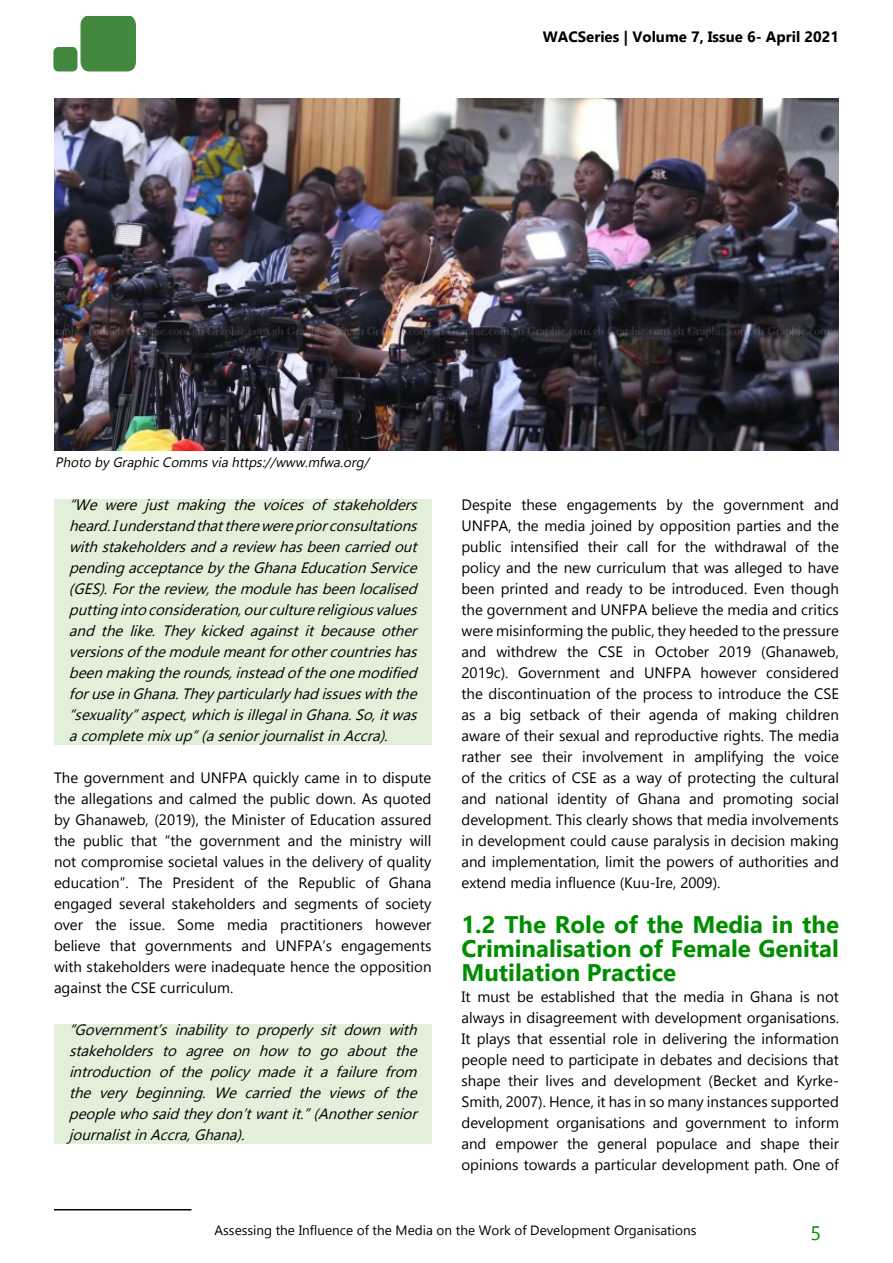
<style>
.page{position:relative;width:893px;height:1263px;background:#fff}
.page>*{position:absolute;margin:0;border:0;box-sizing:border-box;transform-origin:0 0}
.t1{font:700 24px/24px "Gadugi";color:#008e00;text-align:justify}
.t2{font:19.5px "Gadugi";color:#008e00}
.t3{font:15px/21px "Gadugi";color:#000;text-align:justify}
.t4{font:italic 15px/21px "Gadugi";color:#000;text-align:justify}
.t5{font:700 15px "Gadugi";color:#000}
.t6{font:13.5px "Gadugi";color:#000}
.t7{font:italic 13.5px "Gadugi";color:#000}
</style>
<div class="page">
<img style="left:53px;top:16px;width:82px;height:56px">
<hr style="left:54px;top:1209px;width:137px;height:1px;background:#000">
<div style="left:54px;top:499px;width:377px;height:245px;background:#e2efd9"></div>
<div style="left:54px;top:1024px;width:377px;height:119px;background:#e2efd9"></div>
<img style="left:54px;top:99px;width:785px;height:351px">
<p class="t5" style="left:543px;top:28px;width:298px">WACSeries | Volume 7, Issue 6- April 2021</p>
<p class="t7" style="left:55px;top:454px;width:315px">Photo by Graphic Comms via https://www.mfwa.org/</p>
<p class="t4" style="left:69px;top:494px;width:354px">“We were just making the voices of stakeholders heard.Iunderstandthattherewerepriorconsultations withstakeholdersandareview hasbeencarriedout pendingacceptanceby theGhanaEducationService (GES).Forthereview,themodulehasbeenlocalised puttingintoconsideration,ourculturereligiousvalues and the like. They kicked against it because other versionsofthemodulemeantforothercountrieshas beenmakingtherounds,insteadoftheonemodified foruseinGhana.They particularly hadissueswiththe “sexuality ”aspect,whichisillegalinGhana.So,itwas acompletemixup”(aseniorjournalistinAccra).</p>
<p class="t3" style="left:54px;top:767px;width:379px">The government and UNFPA quickly came in to dispute the allegations and calmed the public down. As quoted by Ghanaweb, (2019), the Minister of Education assured the public that “the government and the ministry will not compromise societal values in the delivery of quality education”. The President of the Republic of Ghana engaged several stakeholders and segments of society over the issue. Some media practitioners however believe that governments and UNFPA’s engagements with stakeholders were inadequate hence the opposition against the CSE curriculum.</p>
<p class="t4" style="left:69px;top:1019px;width:354px">“Government’s inability to properly sit down with stakeholders to agree on how to go about the introduction of the policy made it a failure from the very beginning. We carried the views of the peoplewhosaidthey don’twantit.”(Anothersenior journalistinAccra,Ghana).</p>
<p class="t3" style="left:461px;top:494px;width:379px">Despite these engagements by the government and UNFPA, the media joined by opposition parties and the public intensified their call for the withdrawal of the policy and the new curriculum that was alleged to have been printed and ready to be introduced. Even though the government and UNFPA believe the media and critics were misinforming the public, they heeded to the pressure and withdrew the CSE in October 2019 (Ghanaweb, 2019c). Government and UNFPA however considered the discontinuation of the process to introduce the CSE as a big setback of their agenda of making children aware of their sexual and reproductive rights. The media rather see their involvement in amplifying the voice of the critics of CSE as a way of protecting the cultural and national identity of Ghana and promoting social development. This clearly shows that media involvements in development could cause paralysis in decision making and implementation, limit the powers of authorities and extend media influence (Kuu-Ire, 2009).</p>
<h1 class="t1" style="left:461px;top:912px;width:379px">1.2 The Role of the Media in the Criminalisation of Female Genital Mutilation Practice</h1>
<p class="t3" style="left:461px;top:986px;width:379px">It must be established that the media in Ghana is not always in disagreement with development organisations.<br>It plays that essential role in delivering the information people need to participate in debates and decisions that shape their lives and development (Becket and Kyrke-Smith, 2007). Hence, it has in so many instances supported development organisations and government to inform and empower the general populace and shape their opinions towards a particular development path. One of</p>
<p class="t6" style="left:214px;top:1222px;width:483px">Assessing the Influence of the Media on the Work of Development Organisations</p>
<h2 class="t2" style="left:810px;top:1221px;width:12px">5</h2>
</div>
